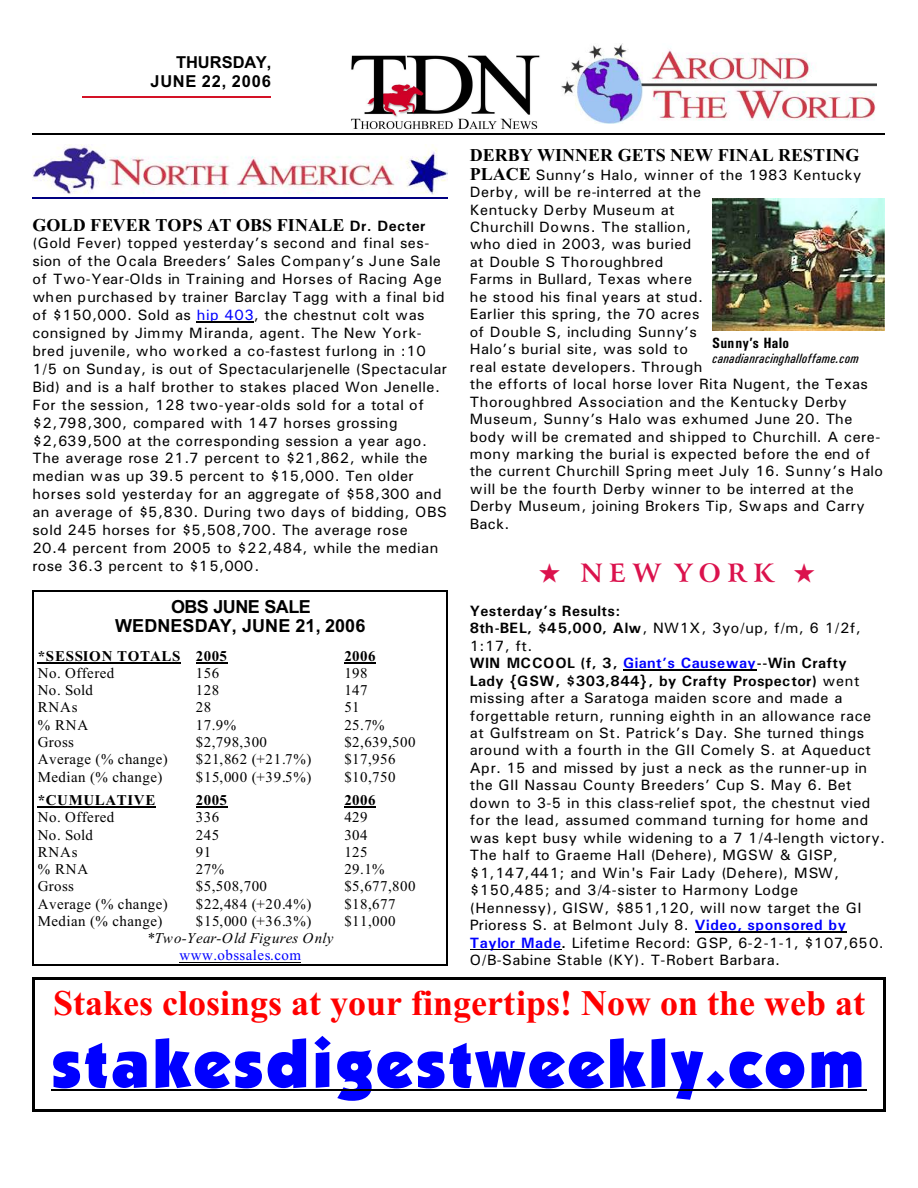
<style>
.page{position:relative;width:918px;height:1188px;background:#fff}
.page>*{position:absolute;margin:0;border:0;box-sizing:border-box;transform-origin:0 0}
.t1{font:67.5px "Kabel Ult BT";letter-spacing:.045em;color:#00f}
.t2{font:700 36px "Times New Roman";color:#f00}
.t3{font:700 25.5px "Arrus BT";letter-spacing:.255em;color:#db124d}
.t4{font:700 18px "Times New Roman";color:#000}
.t5{font:700 18px/19px "Arial";letter-spacing:.005em;color:#000;text-align:center}
.t6{font:700 16.5px/19.8px "Arial";letter-spacing:.02em;color:#000;text-align:right}
.t7{font:15px/17.4px "Univers";letter-spacing:.03em;color:#000}
.t8{font:15px "Times New Roman";letter-spacing:.03em;color:#000}
.t9{font:700 15px "Times New Roman";letter-spacing:.04em;color:#000}
.t10{font:italic 15px "Times New Roman";letter-spacing:.01em;color:#000}
.t11{font:15px "Times New Roman";letter-spacing:.03em;color:#00f}
.t12{font:700 15px "Univers Condensed";letter-spacing:.01em;color:#000}
.t13{font:italic 13.5px "Univers Condensed";letter-spacing:.02em;color:#000}
.s1{font-family:"Univers";font-size:15px}
.s2{color:#00f}
.s3{font-family:"Times New Roman";font-weight:700;font-size:18px}
.s4{font-weight:700}
.s5{font-weight:700;color:#00f}
</style>
<div class="page">
<hr style="left:82px;top:96px;width:189px;height:2px;background:#d41226">
<img style="left:561px;top:44px;width:315px;height:79px">
<img style="left:351px;top:55px;width:189px;height:75px">
<hr style="left:32px;top:134px;width:853px;height:1px;background:#000">
<img style="left:32px;top:145px;width:416px;height:49px">
<hr style="left:32px;top:197px;width:416px;height:1px;background:#000080">
<hr style="left:51px;top:1089px;width:816px;height:1px;background:#000">
<hr style="left:32px;top:977px;width:3px;height:135px;background:#000">
<hr style="left:883px;top:977px;width:2px;height:135px;background:#000">
<hr style="left:32px;top:977px;width:853px;height:3px;background:#000">
<hr style="left:32px;top:1110px;width:853px;height:2px;background:#000">
<hr style="left:197px;top:322px;width:57px;height:1px;background:#000">
<hr style="left:623px;top:670px;width:134px;height:1px;background:#000">
<hr style="left:695px;top:932px;width:151px;height:1px;background:#000">
<hr style="left:470px;top:949px;width:91px;height:1px;background:#000">
<img style="left:712px;top:198px;width:173px;height:132px">
<hr style="left:38px;top:663px;width:143px;height:1px;background:#000">
<hr style="left:196px;top:663px;width:32px;height:1px;background:#000">
<hr style="left:344px;top:663px;width:32px;height:1px;background:#000">
<hr style="left:38px;top:807px;width:118px;height:1px;background:#000">
<hr style="left:196px;top:807px;width:32px;height:1px;background:#000">
<hr style="left:344px;top:807px;width:32px;height:1px;background:#000">
<hr style="left:180px;top:962px;width:121px;height:1px;background:#000">
<hr style="left:32px;top:591px;width:2px;height:374px;background:#000">
<hr style="left:447px;top:591px;width:1px;height:374px;background:#000">
<hr style="left:32px;top:591px;width:416px;height:1px;background:#000">
<hr style="left:32px;top:964px;width:416px;height:2px;background:#000">
<p class="t6" style="left:150px;top:53px;width:122px">THURSDAY,<br>JUNE 22, 2006</p>
<p class="t4" style="left:32px;top:218px;width:395px">GOLD FEVER TOPS AT OBS FINALE <span class="s1">Dr. Decter</span></p>
<p class="t7" style="left:32px;top:236px;width:416px;line-height:17.9px">(Gold Fever) topped yesterday’s second and final ses&shy;sion of the Ocala Breeders’ Sales Company’s June Sale of Two-Year-Olds in Training and Horses of Racing Age when purchased by trainer Barclay Tagg with a final bid of $150,000. Sold as <span class="s2">hip 403</span>, the chestnut colt was consigned by Jimmy Miranda, agent. The New York&shy;bred juvenile, who worked a co-fastest furlong in :10<br>1/5 on Sunday, is out of Spectacularjenelle (Spectacular Bid) and is a half brother to stakes placed Won Jenelle.<br>For the session, 128 two-year-olds sold for a total of $2,798,300, compared with 147 horses grossing $2,639,500 at the corresponding session a year ago.<br>The average rose 21.7 percent to $21,862, while the median was up 39.5 percent to $15,000. Ten older horses sold yesterday for an aggregate of $58,300 and an average of $5,830. During two days of bidding, OBS sold 245 horses for $5,508,700. The average rose<br>20.4 percent from 2005 to $22,484, while the median rose 36.3 percent to $15,000.</p>
<p class="t5" style="left:115px;top:598px;width:252px">OBS JUNE SALE<br>WEDNESDAY, JUNE 21, 2006</p>
<p class="t9" style="left:38px;top:651px;width:191px">*SESSION TOTALS 2005</p>
<p class="t9" style="left:344px;top:651px;width:33px">2006</p>
<p class="t8" style="left:38px;top:667px;width:78px">No. Offered</p>
<p class="t8" style="left:196px;top:667px;width:25px">156</p>
<p class="t8" style="left:344px;top:667px;width:25px">198</p>
<p class="t8" style="left:38px;top:685px;width:57px">No. Sold</p>
<p class="t8" style="left:196px;top:685px;width:25px">128</p>
<p class="t8" style="left:344px;top:685px;width:25px">147</p>
<p class="t8" style="left:38px;top:702px;width:41px">RNAs</p>
<p class="t8" style="left:196px;top:702px;width:17px">28</p>
<p class="t8" style="left:344px;top:702px;width:17px">51</p>
<p class="t8" style="left:38px;top:719px;width:52px">% RNA</p>
<p class="t8" style="left:196px;top:719px;width:42px">17.9%</p>
<p class="t8" style="left:344px;top:719px;width:42px">25.7%</p>
<p class="t8" style="left:38px;top:737px;width:38px">Gross</p>
<p class="t8" style="left:196px;top:737px;width:73px">$2,798,300</p>
<p class="t8" style="left:344px;top:737px;width:73px">$2,639,500</p>
<p class="t8" style="left:38px;top:754px;width:132px">Average (% change)</p>
<p class="t8" style="left:196px;top:754px;width:117px">$21,862 (+21.7%)</p>
<p class="t8" style="left:344px;top:754px;width:53px">$17,956</p>
<p class="t8" style="left:38px;top:771px;width:126px">Median (% change)</p>
<p class="t8" style="left:196px;top:771px;width:117px">$15,000 (+39.5%)</p>
<p class="t8" style="left:344px;top:771px;width:53px">$10,750</p>
<p class="t9" style="left:38px;top:795px;width:119px">*CUMULATIVE</p>
<p class="t9" style="left:196px;top:795px;width:33px">2005</p>
<p class="t9" style="left:344px;top:795px;width:33px">2006</p>
<p class="t8" style="left:38px;top:812px;width:78px">No. Offered</p>
<p class="t8" style="left:196px;top:812px;width:25px">336</p>
<p class="t8" style="left:344px;top:812px;width:25px">429</p>
<p class="t8" style="left:38px;top:829px;width:57px">No. Sold</p>
<p class="t8" style="left:196px;top:829px;width:25px">245</p>
<p class="t8" style="left:344px;top:829px;width:25px">304</p>
<p class="t8" style="left:38px;top:846px;width:41px">RNAs</p>
<p class="t8" style="left:196px;top:846px;width:17px">91</p>
<p class="t8" style="left:344px;top:846px;width:25px">125</p>
<p class="t8" style="left:38px;top:864px;width:52px">% RNA</p>
<p class="t8" style="left:196px;top:864px;width:30px">27%</p>
<p class="t8" style="left:344px;top:864px;width:42px">29.1%</p>
<p class="t8" style="left:38px;top:881px;width:38px">Gross</p>
<p class="t8" style="left:196px;top:881px;width:73px">$5,508,700</p>
<p class="t8" style="left:344px;top:881px;width:73px">$5,677,800</p>
<p class="t8" style="left:38px;top:898px;width:132px">Average (% change)</p>
<p class="t8" style="left:196px;top:898px;width:117px">$22,484 (+20.4%)</p>
<p class="t8" style="left:344px;top:898px;width:53px">$18,677</p>
<p class="t8" style="left:38px;top:916px;width:126px">Median (% change)</p>
<p class="t8" style="left:196px;top:916px;width:117px">$15,000 (+36.3%)</p>
<p class="t8" style="left:344px;top:916px;width:53px">$11,000</p>
<p class="t10" style="left:147px;top:933px;width:188px">*Two-Year-Old Figures Only</p>
<p class="t11" style="left:180px;top:950px;width:123px">www.obssales.com</p>
<p class="t4" style="left:470px;top:149px;width:391px">DERBY WINNER GETS NEW FINAL RESTING</p>
<p class="t7" style="left:470px;top:167px;width:415px"><span class="s3">PLACE</span> Sunny’s Halo, winner of the 1983 Kentucky Derby, will be re-interred at the<br>Kentucky Derby Museum at<br>Churchill Downs. The stallion,<br>who died in 2003, was buried<br>at Double S Thoroughbred<br>Farms in Bullard, Texas where<br>he stood his final years at stud.<br>Earlier this spring, the 70 acres<br>of Double S, including Sunny’s<br>Halo’s burial site, was sold to<br>real estate developers. Through<br>the efforts of local horse lover Rita Nugent, the Texas Thoroughbred Association and the Kentucky Derby Museum, Sunny’s Halo was exhumed June 20. The body will be cremated and shipped to Churchill. A cere&shy;mony marking the burial is expected before the end of the current Churchill Spring meet July 16. Sunny’s Halo will be the fourth Derby winner to be interred at the Derby Museum, joining Brokers Tip, Swaps and Carry Back.</p>
<p class="t12" style="left:712px;top:337px;width:78px">Sunny’s Halo</p>
<p class="t13" style="left:712px;top:354px;width:148px">canadianracinghalloffame.com</p>
<h3 class="t3" style="left:539px;top:563px;width:278px">★ NEW YORK ★</h3>
<p class="t7" style="left:470px;top:603px;width:417px"><span class="s4">Yesterday’s Results:<br>8th-BEL, $45,000, Alw</span>, NW1X, 3yo/up, f/m, 6 1/2f, 1:17, ft.<br><span class="s4">WIN MCCOOL (f, 3,</span> <span class="s5">Giant’s Causeway</span><span class="s4">--Win Crafty<br>Lady {GSW, $303,844}, by Crafty Prospector)</span> went missing after a Saratoga maiden score and made a forgettable return, running eighth in an allowance race at Gulfstream on St. Patrick’s Day. She turned things around with a fourth in the GII Comely S. at Aqueduct Apr. 15 and missed by just a neck as the runner-up in the GII Nassau County Breeders’ Cup S. May 6. Bet down to 3-5 in this class-relief spot, the chestnut vied for the lead, assumed command turning for home and was kept busy while widening to a 7 1/4-length victory.<br>The half to Graeme Hall (Dehere), MGSW &amp; GISP, $1,147,441; and Win's Fair Lady (Dehere), MSW, $150,485; and 3/4-sister to Harmony Lodge (Hennessy), GISW, $851,120, will now target the GI Prioress S. at Belmont July 8. <span class="s5">Video, sponsored by Taylor Made</span><span class="s4">.</span> Lifetime Record: GSP, 6-2-1-1, $107,650.<br>O/B-Sabine Stable (KY). T-Robert Barbara.</p>
<h2 class="t2" style="left:53px;top:990px;width:813px">Stakes closings at your fingertips! Now on the web at</h2>
<h1 class="t1" style="left:51px;top:1036px;width:815px">stakesdigestweekly.com</h1>
</div>
